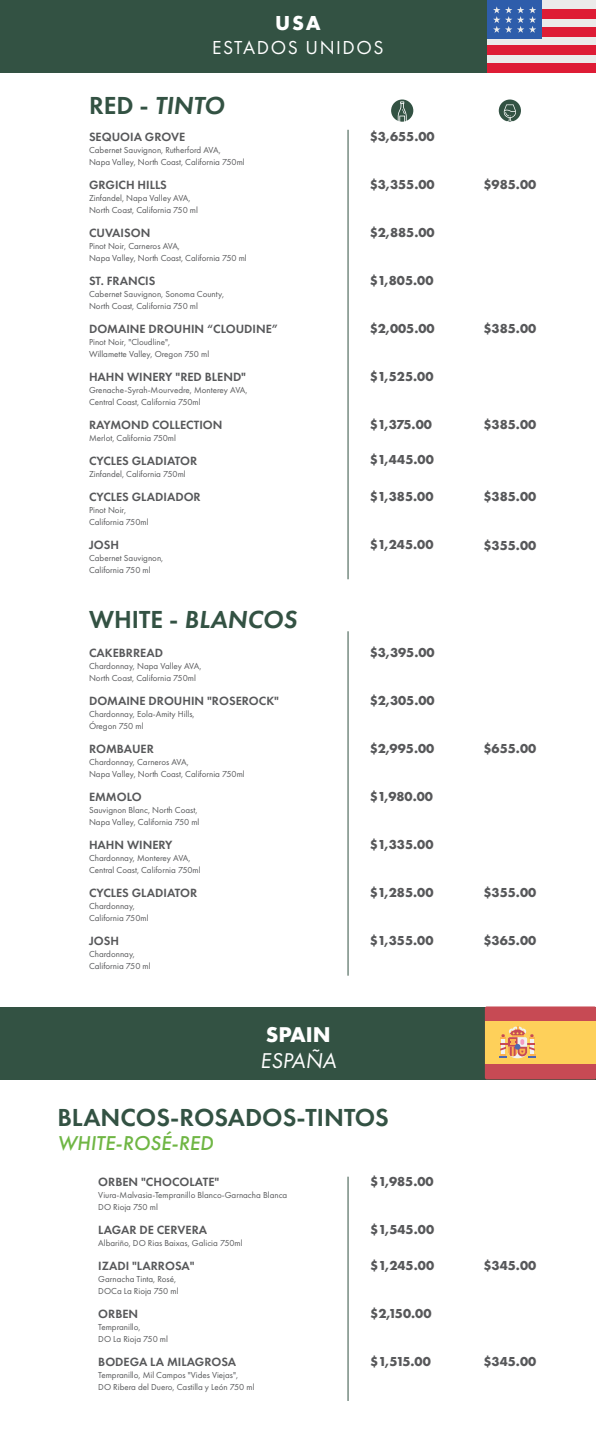
<style>
.page{position:relative;width:596px;height:1446px;background:#fff}
.page>*{position:absolute;margin:0;border:0;box-sizing:border-box;transform-origin:0 0}
.t1{font:italic 600 25.5px "Futura PT";color:#335243}
.t2{font:600 25.5px "Futura PT";color:#335243}
.t3{font:italic 22.2px "Futura PT";color:#fff}
.t4{font:700 22.2px "Futura PT";color:#fff}
.t5{font:700 21px "Futura PT";color:#fff}
.t6{font:italic 500 20.85px "Futura PT";color:#6fb644}
.t7{font:19.5px "Futura PT";letter-spacing:.08em;color:#fff}
.t8{font:700 13.5px "Futura PT";color:#57585a}
.t9{font:600 12.45px "Futura PT";color:#57585a}
.t10{font:9px/12px "Futura PT";color:#57585a}
.s1{font-style:normal}
</style>
<div class="page">
<div style="left:0;top:0;width:595px;height:72px;background:#335243"></div>
<div style="left:487px;top:0;width:108px;height:72px;background:#ebebea"></div>
<div style="left:487px;top:9px;width:108px;height:9px;background:#de1c35"></div>
<div style="left:487px;top:27px;width:108px;height:9px;background:#de1c35"></div>
<div style="left:487px;top:45px;width:108px;height:9px;background:#de1c35"></div>
<div style="left:487px;top:63px;width:108px;height:9px;background:#de1c35"></div>
<div style="left:487px;top:0;width:54px;height:39px;background:#2e5dab"></div>
<svg style="left:493px;top:6px;width:43px;height:27px"></svg>
<div style="left:0;top:1006px;width:595px;height:73px;background:#335243"></div>
<div style="left:484px;top:1006px;width:111px;height:73px;background:#c74a54;border-radius:2px"></div>
<div style="left:484px;top:1022px;width:111px;height:42px;background:#fed05a"></div>
<svg style="left:499px;top:1026px;width:36px;height:32px"></svg>
<hr style="left:347px;top:130px;width:1px;height:449px;background:#335243">
<hr style="left:347px;top:631px;width:1px;height:344px;background:#335243">
<hr style="left:347px;top:1176px;width:1px;height:225px;background:#335243">
<div style="left:391px;top:99px;width:22px;height:23px;background:#335243;border-radius:50%"></div>
<svg style="left:397px;top:101px;width:9px;height:21px"></svg>
<svg style="left:498px;top:99px;width:22px;height:23px"></svg>
<svg style="left:503px;top:104px;width:13px;height:18px"></svg>
<h3 class="t5" style="left:275px;top:10px;width:47px">USA</h3>
<h3 class="t7" style="left:212px;top:36px;width:173px">ESTADOS UNIDOS</h3>
<h1 class="t1" style="left:89px;top:89px;width:137px"><span class="s1">RED -</span> TINTO</h1>
<h3 class="t9" style="left:89px;top:129px;width:98px">SEQUOIA GROVE</h3>
<p class="t10" style="left:89px;top:144px;width:157px">Cabernet Sauvignon, Rutherford AVA,<br>Napa Valley, North Coast, California 750ml</p>
<h3 class="t9" style="left:89px;top:177px;width:79px">GRGICH HILLS</h3>
<p class="t10" style="left:89px;top:192px;width:110px">Zinfandel, Napa Valley AVA,<br>North Coast, California 750 ml</p>
<h3 class="t9" style="left:89px;top:225px;width:63px">CUVAISON</h3>
<p class="t10" style="left:89px;top:240px;width:159px">Pinot Noir, Carneros AVA,<br>Napa Valley, North Coast, California 750 ml</p>
<h3 class="t9" style="left:89px;top:273px;width:68px">ST. FRANCIS</h3>
<p class="t10" style="left:89px;top:288px;width:136px">Cabernet Sauvignon, Sonoma County,<br>North Coast, California 750 ml</p>
<h3 class="t9" style="left:89px;top:321px;width:190px">DOMAINE DROUHIN “CLOUDINE”</h3>
<p class="t10" style="left:89px;top:336px;width:122px">Pinot Noir, "Cloudline",<br>Willamette Valley, Oregon 750 ml</p>
<h3 class="t9" style="left:89px;top:369px;width:158px">HAHN WINERY "RED BLEND"</h3>
<p class="t10" style="left:89px;top:384px;width:160px">Grenache-Syrah-Mourvedre, Monterey AVA,<br>Central Coast, California 750ml</p>
<h3 class="t9" style="left:89px;top:417px;width:135px">RAYMOND COLLECTION</h3>
<p class="t10" style="left:89px;top:432px;width:88px">Merlot, California 750ml</p>
<h3 class="t9" style="left:89px;top:453px;width:109px">CYCLES GLADIATOR</h3>
<p class="t10" style="left:89px;top:468px;width:98px">Zinfandel, California 750ml</p>
<h3 class="t9" style="left:89px;top:489px;width:113px">CYCLES GLADIADOR</h3>
<p class="t10" style="left:89px;top:504px;width:61px">Pinot Noir,<br>California 750ml</p>
<h3 class="t9" style="left:89px;top:537px;width:31px">JOSH</h3>
<p class="t10" style="left:89px;top:552px;width:76px">Cabernet Sauvignon,<br>California 750 ml</p>
<h1 class="t1" style="left:89px;top:603px;width:209px"><span class="s1">WHITE -</span> BLANCOS</h1>
<h3 class="t9" style="left:89px;top:645px;width:75px">CAKEBRREAD</h3>
<p class="t10" style="left:89px;top:660px;width:114px">Chardonnay, Napa Valley AVA,<br>North Coast, California 750ml</p>
<h3 class="t9" style="left:89px;top:693px;width:191px">DOMAINE DROUHIN "ROSEROCK"</h3>
<p class="t10" style="left:89px;top:708px;width:107px">Chardonnay, Eola-Amity Hills,<br>Óregon 750 ml</p>
<h3 class="t9" style="left:89px;top:741px;width:66px">ROMBAUER</h3>
<p class="t10" style="left:89px;top:756px;width:157px">Chardonnay, Carneros AVA,<br>Napa Valley, North Coast, California 750ml</p>
<h3 class="t9" style="left:89px;top:789px;width:54px">EMMOLO</h3>
<p class="t10" style="left:89px;top:804px;width:112px">Sauvignon Blanc, North Coast,<br>Napa Valley, California 750 ml</p>
<h3 class="t9" style="left:89px;top:837px;width:85px">HAHN WINERY</h3>
<p class="t10" style="left:89px;top:852px;width:113px">Chardonnay, Monterey AVA,<br>Central Coast, California 750ml</p>
<h3 class="t9" style="left:89px;top:885px;width:109px">CYCLES GLADIATOR</h3>
<p class="t10" style="left:89px;top:900px;width:61px">Chardonnay,<br>California 750ml</p>
<h3 class="t9" style="left:89px;top:933px;width:31px">JOSH</h3>
<p class="t10" style="left:89px;top:948px;width:63px">Chardonnay,<br>California 750 ml</p>
<h2 class="t4" style="left:265px;top:1020px;width:66px">SPAIN</h2>
<h2 class="t3" style="left:260px;top:1048px;width:77px">ESPAÑA</h2>
<h3 class="t8" style="left:369px;top:128px;width:67px">$3,655.00</h3>
<h3 class="t8" style="left:369px;top:176px;width:67px">$3,355.00</h3>
<h3 class="t8" style="left:369px;top:224px;width:67px">$2,885.00</h3>
<h3 class="t8" style="left:369px;top:272px;width:65px">$1,805.00</h3>
<h3 class="t8" style="left:369px;top:320px;width:67px">$2,005.00</h3>
<h3 class="t8" style="left:369px;top:368px;width:65px">$1,525.00</h3>
<h3 class="t8" style="left:369px;top:416px;width:64px">$1,375.00</h3>
<h3 class="t8" style="left:369px;top:451px;width:66px">$1,445.00</h3>
<h3 class="t8" style="left:369px;top:488px;width:65px">$1,385.00</h3>
<h3 class="t8" style="left:369px;top:536px;width:65px">$1,245.00</h3>
<h3 class="t8" style="left:369px;top:644px;width:67px">$3,395.00</h3>
<h3 class="t8" style="left:369px;top:692px;width:67px">$2,305.00</h3>
<h3 class="t8" style="left:369px;top:740px;width:66px">$2,995.00</h3>
<h3 class="t8" style="left:369px;top:788px;width:65px">$1,980.00</h3>
<h3 class="t8" style="left:369px;top:836px;width:65px">$1,335.00</h3>
<h3 class="t8" style="left:369px;top:884px;width:65px">$1,285.00</h3>
<h3 class="t8" style="left:369px;top:932px;width:65px">$1,355.00</h3>
<h1 class="t2" style="left:57px;top:1101px;width:333px">BLANCOS-ROSADOS-TINTOS</h1>
<h3 class="t6" style="left:57px;top:1129px;width:157px">WHITE-ROSÉ-RED</h3>
<h3 class="t9" style="left:98px;top:1174px;width:122px">ORBEN "CHOCOLATE"</h3>
<p class="t10" style="left:98px;top:1189px;width:190px">Viura-Malvasia-Tempranillo Blanco-Garnacha Blanca<br>DO Rioja 750 ml</p>
<h3 class="t9" style="left:98px;top:1222px;width:110px">LAGAR DE CERVERA</h3>
<p class="t10" style="left:98px;top:1237px;width:146px">Albariño, DO Rias Baixas, Galicia 750ml</p>
<h3 class="t9" style="left:98px;top:1258px;width:98px">IZADI "LARROSA"</h3>
<p class="t10" style="left:98px;top:1273px;width:82px">Garnacha Tinta, Rosé,<br>DOCa La Rioja 750 ml</p>
<h3 class="t9" style="left:98px;top:1306px;width:41px">ORBEN</h3>
<p class="t10" style="left:98px;top:1321px;width:71px">Tempranillo,<br>DO La Rioja 750 ml</p>
<h3 class="t9" style="left:98px;top:1354px;width:139px">BODEGA LA MILAGROSA</h3>
<p class="t10" style="left:98px;top:1369px;width:158px">Tempranillo, Mil Campos "Vides Viejas",<br>DO Ribera del Duero, Castilla y León 750 ml</p>
<h3 class="t8" style="left:370px;top:1173px;width:65px">$1,985.00</h3>
<h3 class="t8" style="left:370px;top:1221px;width:65px">$1,545.00</h3>
<h3 class="t8" style="left:370px;top:1257px;width:65px">$1,245.00</h3>
<h3 class="t8" style="left:370px;top:1305px;width:63px">$2,150.00</h3>
<h3 class="t8" style="left:370px;top:1353px;width:62px">$1,515.00</h3>
<h3 class="t8" style="left:483px;top:176px;width:54px">$985.00</h3>
<h3 class="t8" style="left:483px;top:320px;width:54px">$385.00</h3>
<h3 class="t8" style="left:483px;top:416px;width:54px">$385.00</h3>
<h3 class="t8" style="left:483px;top:488px;width:54px">$385.00</h3>
<h3 class="t8" style="left:483px;top:537px;width:54px">$355.00</h3>
<h3 class="t8" style="left:483px;top:740px;width:54px">$655.00</h3>
<h3 class="t8" style="left:483px;top:884px;width:54px">$355.00</h3>
<h3 class="t8" style="left:483px;top:932px;width:54px">$365.00</h3>
<h3 class="t8" style="left:483px;top:1257px;width:54px">$345.00</h3>
<h3 class="t8" style="left:483px;top:1353px;width:54px">$345.00</h3>
</div>
